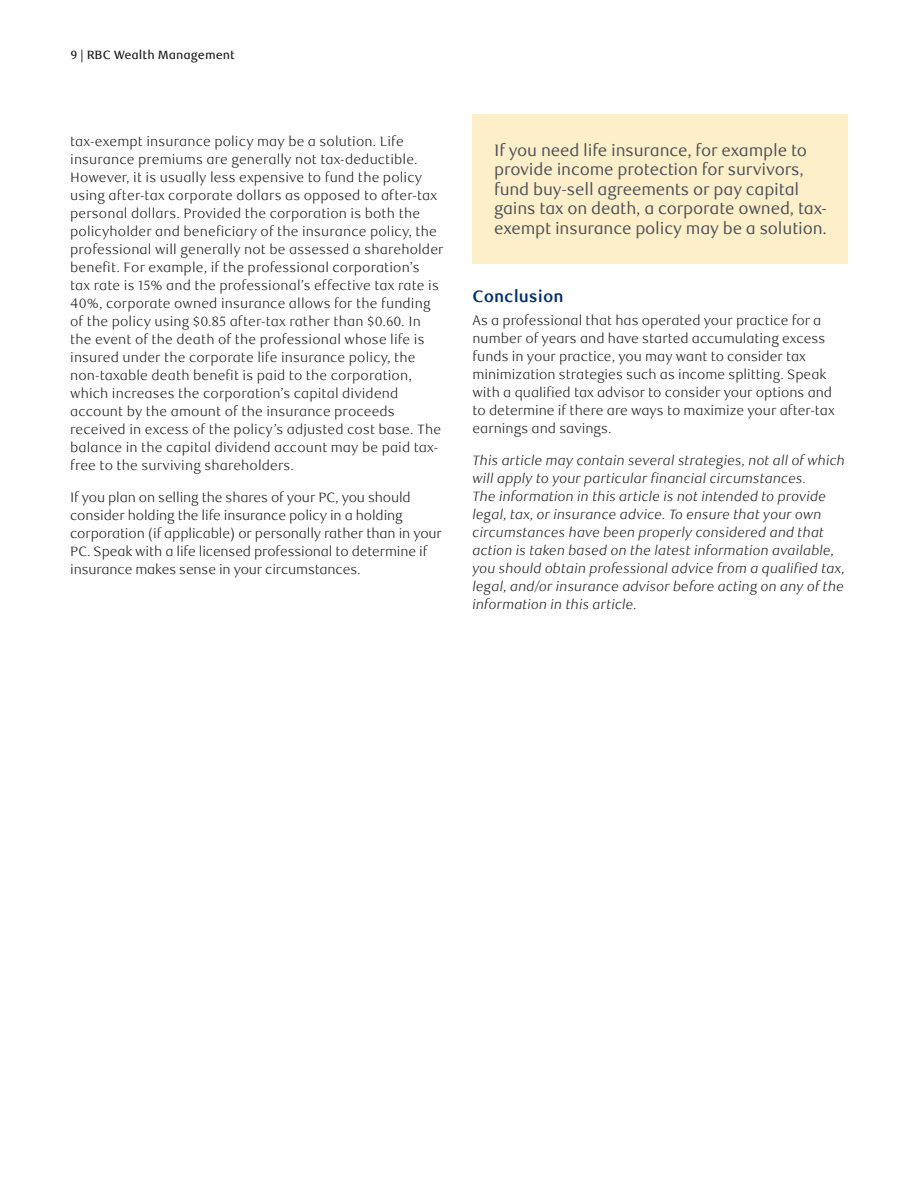
<style>
.page{position:relative;width:918px;height:1188px;background:#fff}
.page>*{position:absolute;margin:0;border:0;box-sizing:border-box;transform-origin:0 0}
.t1{font:16.5px/19.5px "RBC Text";letter-spacing:-.01em;color:#4a4f55}
._4-Text_Headline{font:700 16.5px "RBC Text";color:#002f73}
._5-Body_Copy{font:300 13.5px/18px "RBC Text";letter-spacing:.01em;color:#231f20}
._5-Body_Copy-2{font:italic 300 13.5px/18px "RBC Text";color:#231f20}
._5-Body_Copy-3{font:300 13.5px/18px "RBC Text";letter-spacing:-.01em;color:#231f20}
.t2{font:500 12px "RBC Text";color:#231f20}
</style>
<div class="page">
<div style="left:472px;top:114px;width:376px;height:150px;background:#feefcb"></div>
<p class="t2" style="left:71px;top:47px;width:166px">9 | RBC Wealth Management</p>
<p class="_5-Body_Copy" style="left:70px;top:132px;width:375px">tax-exempt insurance policy may be a solution. Life insurance premiums are generally not tax-deductible.<br>However, it is usually less expensive to fund the policy using after-tax corporate dollars as opposed to after-tax personal dollars. Provided the corporation is both the policyholder and beneficiary of the insurance policy, the professional will generally not be assessed a shareholder benefit. For example, if the professional corporation’s<br>tax rate is 15% and the professional’s effective tax rate is 40%, corporate owned insurance allows for the funding of the policy using $0.85 after-tax rather than $0.60. In the event of the death of the professional whose life is insured under the corporate life insurance policy, the non-taxable death benefit is paid to the corporation, which increases the corporation’s capital dividend account by the amount of the insurance proceeds received in excess of the policy’s adjusted cost base. The balance in the capital dividend account may be paid tax&shy;free to the surviving shareholders.</p>
<p class="_5-Body_Copy-3" style="left:70px;top:489px;width:373px">If you plan on selling the shares of your PC, you should consider holding the life insurance policy in a holding corporation (if applicable) or personally rather than in your PC. Speak with a life licensed professional to determine if insurance makes sense in your circumstances.</p>
<p class="t1" style="left:494px;top:141px;width:334px">If you need life insurance, for example to provide income protection for survivors, fund buy-sell agreements or pay capital gains tax on death, a corporate owned, tax&shy;exempt insurance policy may be a solution.</p>
<h2 class="_4-Text_Headline" style="left:472px;top:287px;width:93px">Conclusion</h2>
<p class="_5-Body_Copy" style="left:472px;top:311px;width:364px">As a professional that has operated your practice for a number of years and have started accumulating excess funds in your practice, you may want to consider tax minimization strategies such as income splitting. Speak with a qualified tax advisor to consider your options and to determine if there are ways to maximize your after-tax earnings and savings.</p>
<p class="_5-Body_Copy-2" style="left:472px;top:452px;width:374px">This article may contain several strategies, not all of which will apply to your particular financial circumstances.<br>The information in this article is not intended to provide legal, tax, or insurance advice. To ensure that your own circumstances have been properly considered and that action is taken based on the latest information available, you should obtain professional advice from a qualified tax, legal, and/or insurance advisor before acting on any of the information in this article.</p>
</div>
